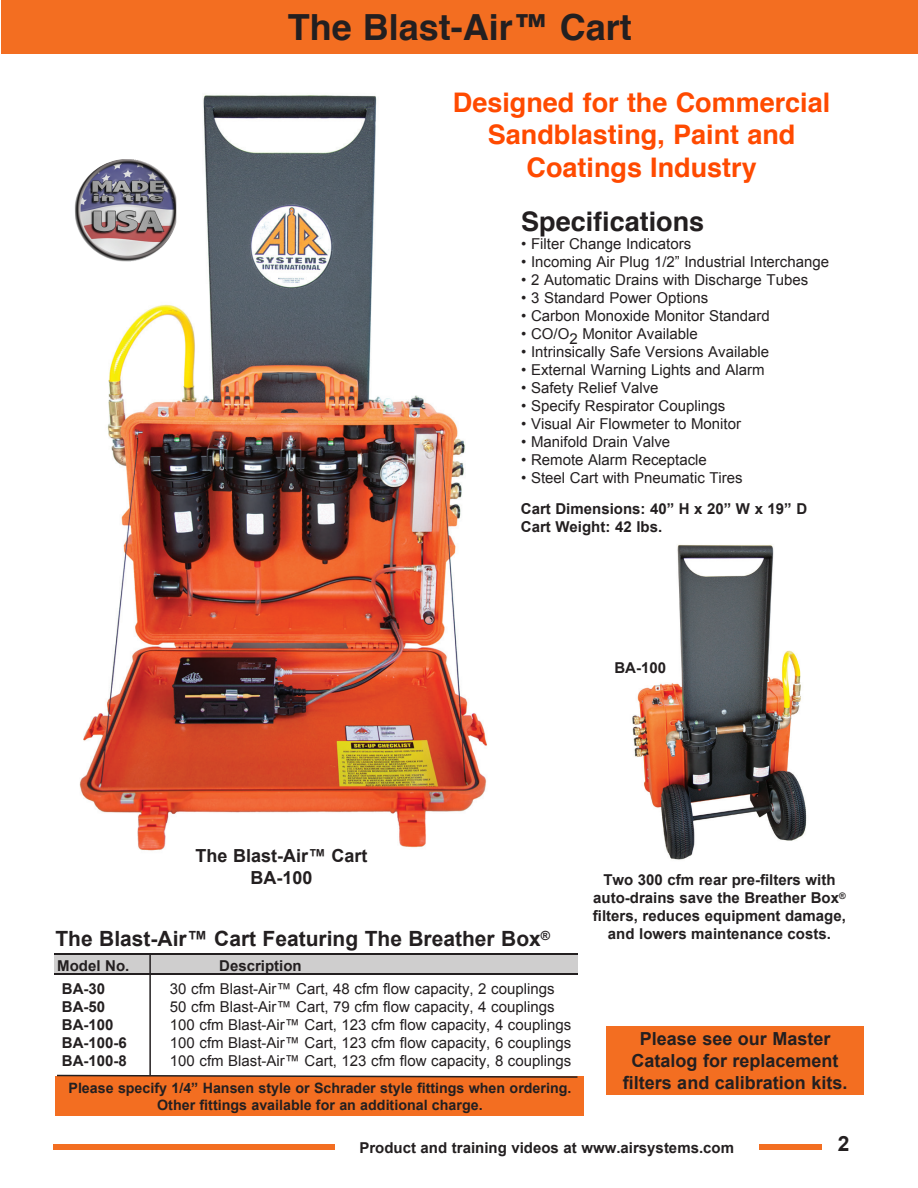
<style>
.page{position:relative;width:918px;height:1188px;background:#fff}
.page>*{position:absolute;margin:0;border:0;box-sizing:border-box;transform-origin:0 0}
.t1{font:700 36px "Helvetica";color:#231f20}
.t2{font:700 27px/32.4px "Helvetica";color:#ff4a00;text-align:center}
.t3{font:700 27px "Helvetica";color:#231f20}
.t4{font:700 21px "Arial";color:#231f20}
.t5{font:700 18px/21.6px "Arial";color:#231f20;text-align:center}
.t6{font:15px "Arial";color:#231f20}
.t7{font:700 15px/18px "Arial";color:#231f20;text-align:center}
.t8{font:700 14.25px/17.1px "Arial";color:#231f20;text-align:center}
</style>
<div class="page">
<img style="left:632px;top:544px;width:175px;height:316px">
<img style="left:74px;top:95px;width:413px;height:756px">
<div style="left:54px;top:1144px;width:810px;height:6px;background:#f36e21"></div>
<div style="left:822px;top:1134px;width:44px;height:23px;background:#fff"></div>
<div style="left:335px;top:1136px;width:424px;height:23px;background:#fff"></div>
<div style="left:56px;top:1076px;width:528px;height:40px;background:#f36e21"></div>
<div style="left:1px;top:0;width:917px;height:54px;background:#f36e21"></div>
<img style="left:75px;top:159px;width:101px;height:103px">
<div style="left:54px;top:955px;width:524px;height:20px;background:#cfcece"></div>
<hr style="left:54px;top:954px;width:524px;height:1px;background:#231f20">
<hr style="left:54px;top:974px;width:524px;height:1px;background:#231f20">
<hr style="left:149px;top:954px;width:2px;height:121px;background:#231f20">
<svg style="left:57px;top:1075px;width:520px;height:3px"></svg>
<div style="left:606px;top:1026px;width:258px;height:69px;background:#f36e21"></div>
<h1 class="t1" style="left:288px;top:-2px;width:346px">The Blast-Air™ Cart</h1>
<h2 class="t2" style="left:453px;top:86px;width:379px">Designed for the Commercial<br>Sandblasting, Paint and<br>Coatings Industry</h2>
<h2 class="t3" style="left:521px;top:200px;width:185px">Specifications</h2>
<p class="t6" style="left:521px;top:234px;width:171px">• Filter Change Indicators</p>
<p class="t6" style="left:521px;top:252px;width:309px">• Incoming Air Plug 1/2” Industrial Interchange</p>
<p class="t6" style="left:521px;top:270px;width:289px">• 2 Automatic Drains with Discharge Tubes</p>
<p class="t6" style="left:521px;top:288px;width:189px">• 3 Standard Power Options</p>
<p class="t6" style="left:521px;top:306px;width:250px">• Carbon Monoxide Monitor Standard</p>
<p class="t6" style="left:521px;top:324px;width:178px">• CO/O2 Monitor Available</p>
<p class="t6" style="left:521px;top:342px;width:249px">• Intrinsically Safe Versions Available</p>
<p class="t6" style="left:521px;top:360px;width:245px">• External Warning Lights and Alarm</p>
<p class="t6" style="left:521px;top:378px;width:139px">• Safety Relief Valve</p>
<p class="t6" style="left:521px;top:396px;width:206px">• Specify Respirator Couplings</p>
<p class="t6" style="left:521px;top:414px;width:221px">• Visual Air Flowmeter to Monitor</p>
<p class="t6" style="left:521px;top:432px;width:151px">• Manifold Drain Valve</p>
<p class="t6" style="left:521px;top:450px;width:187px">• Remote Alarm Receptacle</p>
<p class="t6" style="left:521px;top:468px;width:223px">• Steel Cart with Pneumatic Tires</p>
<p class="t7" style="left:521px;top:500px;width:288px;text-align:left">Cart Dimensions: 40” H x 20” W x 19” D<br>Cart Weight: 42 lbs.</p>
<p class="t7" style="left:614px;top:659px;width:53px">BA-100</p>
<p class="t5" style="left:196px;top:846px;width:174px">The Blast-Air™ Cart<br>BA-100</p>
<h3 class="t4" style="left:56px;top:925px;width:496px">The Blast-Air™ Cart Featuring The Breather Box<sup>®</sup></h3>
<p class="t7" style="left:57px;top:957px;width:74px">Model No.</p>
<p class="t7" style="left:219px;top:957px;width:84px">Description</p>
<p class="t7" style="left:62px;top:980px;width:45px">BA-30</p>
<p class="t6" style="left:170px;top:979px;width:386px">30 cfm Blast-Air™ Cart, 48 cfm flow capacity, 2 couplings</p>
<p class="t7" style="left:62px;top:998px;width:45px">BA-50</p>
<p class="t6" style="left:170px;top:997px;width:386px">50 cfm Blast-Air™ Cart, 79 cfm flow capacity, 4 couplings</p>
<p class="t7" style="left:62px;top:1016px;width:53px">BA-100</p>
<p class="t6" style="left:170px;top:1015px;width:403px">100 cfm Blast-Air™ Cart, 123 cfm flow capacity, 4 couplings</p>
<p class="t7" style="left:62px;top:1034px;width:67px">BA-100-6</p>
<p class="t6" style="left:170px;top:1033px;width:403px">100 cfm Blast-Air™ Cart, 123 cfm flow capacity, 6 couplings</p>
<p class="t7" style="left:62px;top:1052px;width:67px">BA-100-8</p>
<p class="t6" style="left:170px;top:1051px;width:403px">100 cfm Blast-Air™ Cart, 123 cfm flow capacity, 8 couplings</p>
<p class="t8" style="left:69px;top:1080px;width:504px">Please specify 1/4” Hansen style or Schrader style fittings when ordering.<br>Other fittings available for an additional charge.</p>
<p class="t7" style="left:593px;top:871px;width:254px">Two 300 cfm rear pre-filters with auto-drains save the Breather Box<sup>® </sup>filters, reduces equipment damage, and lowers maintenance costs.</p>
<p class="t5" style="left:623px;top:1029px;width:226px">Please see our Master<br>Catalog for replacement filters and calibration kits.</p>
<p class="t7" style="left:359px;top:1139px;width:376px">Product and training videos at www.airsystems.com</p>
<h3 class="t4" style="left:838px;top:1130px;width:13px">2</h3>
</div>
